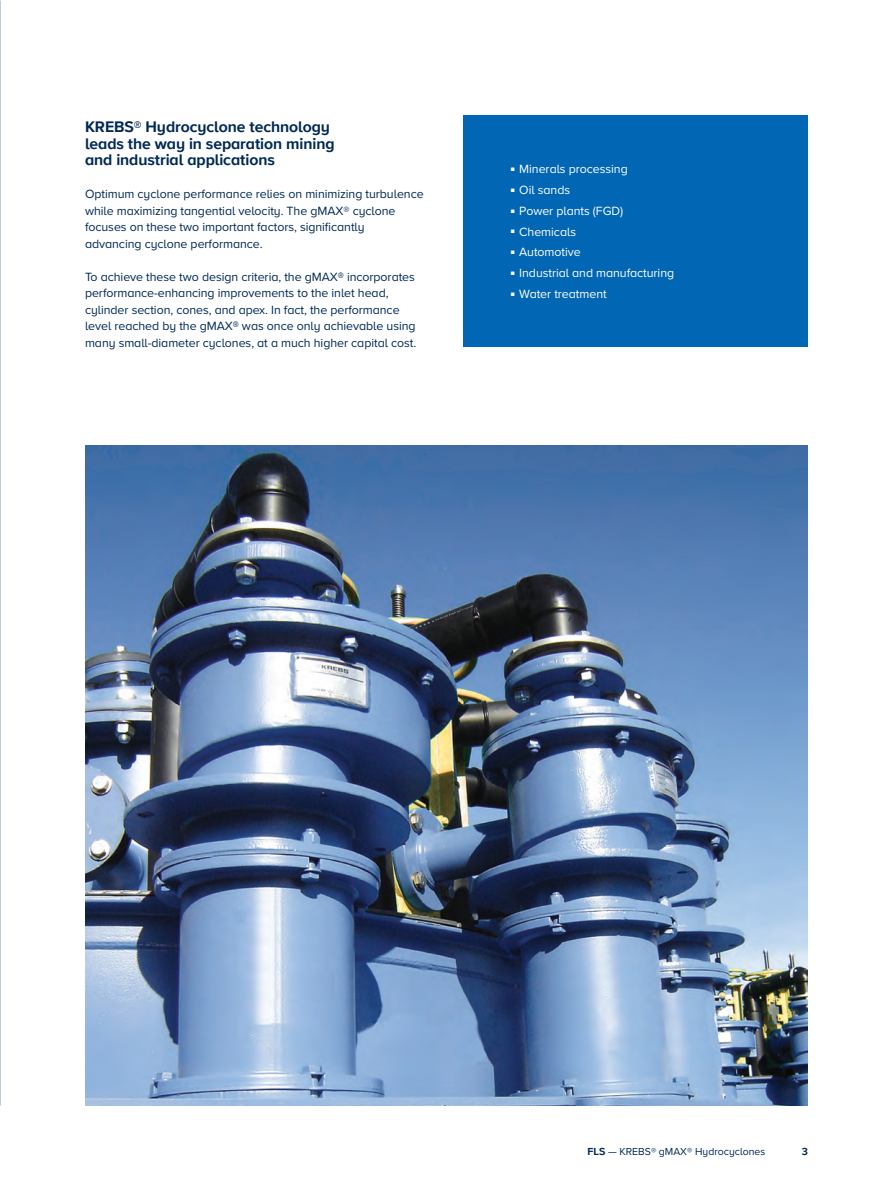
<style>
.page{position:relative;width:893px;height:1191px;background:#fff}
.page>*{position:absolute;margin:0;border:0;box-sizing:border-box;transform-origin:0 0}
.t1{font:700 15.75px/16.5px "Proxima Nova";letter-spacing:-.005em;color:#002954}
.t2{font:12.3px/16.5px "Proxima Nova";letter-spacing:-.005em;color:#002954}
.t3{font:12.3px "Proxima Nova";letter-spacing:-.005em;color:#fff}
.t4{font:10.5px "Proxima Nova";color:#002954}
.t5{font:700 10.5px "Proxima Nova";color:#002954}
.s1{font-weight:700}
</style>
<div class="page">
<img style="left:85px;top:446px;width:723px;height:660px">
<div style="left:463px;top:116px;width:345px;height:231px;background:#0166b3"></div>
<p class="t1" style="left:85px;top:118px;width:251px">KREBS® Hydrocyclone technology leads the way in separation mining and industrial applications</p>
<p class="t2" style="left:85px;top:185px;width:340px">Optimum cyclone performance relies on minimizing turbulence while maximizing tangential velocity. The gMAX® cyclone focuses on these two important factors, significantly advancing cyclone performance.</p>
<p class="t2" style="left:85px;top:268px;width:333px">To achieve these two design criteria, the gMAX<span class="s1">®</span> incorporates performance-enhancing improvements to the inlet head, cylinder section, cones, and apex. In fact, the performance level reached by the gMAX<span class="s1">®</span> was once only achievable using many small-diameter cyclones, at a much higher capital cost.</p>
<p class="t3" style="left:511px;top:160px;width:119px"><sup>■</sup> Minerals processing</p>
<p class="t3" style="left:511px;top:181px;width:61px"><sup>■</sup> Oil sands</p>
<p class="t3" style="left:511px;top:201px;width:114px"><sup>■</sup> Power plants (FGD)</p>
<p class="t3" style="left:511px;top:222px;width:67px"><sup>■</sup> Chemicals</p>
<p class="t3" style="left:511px;top:243px;width:72px"><sup>■</sup> Automotive</p>
<p class="t3" style="left:511px;top:264px;width:165px"><sup>■</sup> Industrial and manufacturing</p>
<p class="t3" style="left:511px;top:284px;width:97px"><sup>■</sup> Water treatment</p>
<p class="t4" style="left:588px;top:1144px;width:179px"><span class="s1">FLS</span> — KREBS® gMAX® Hydrocyclones</p>
<p class="t5" style="left:802px;top:1144px;width:8px">3</p>
</div>
